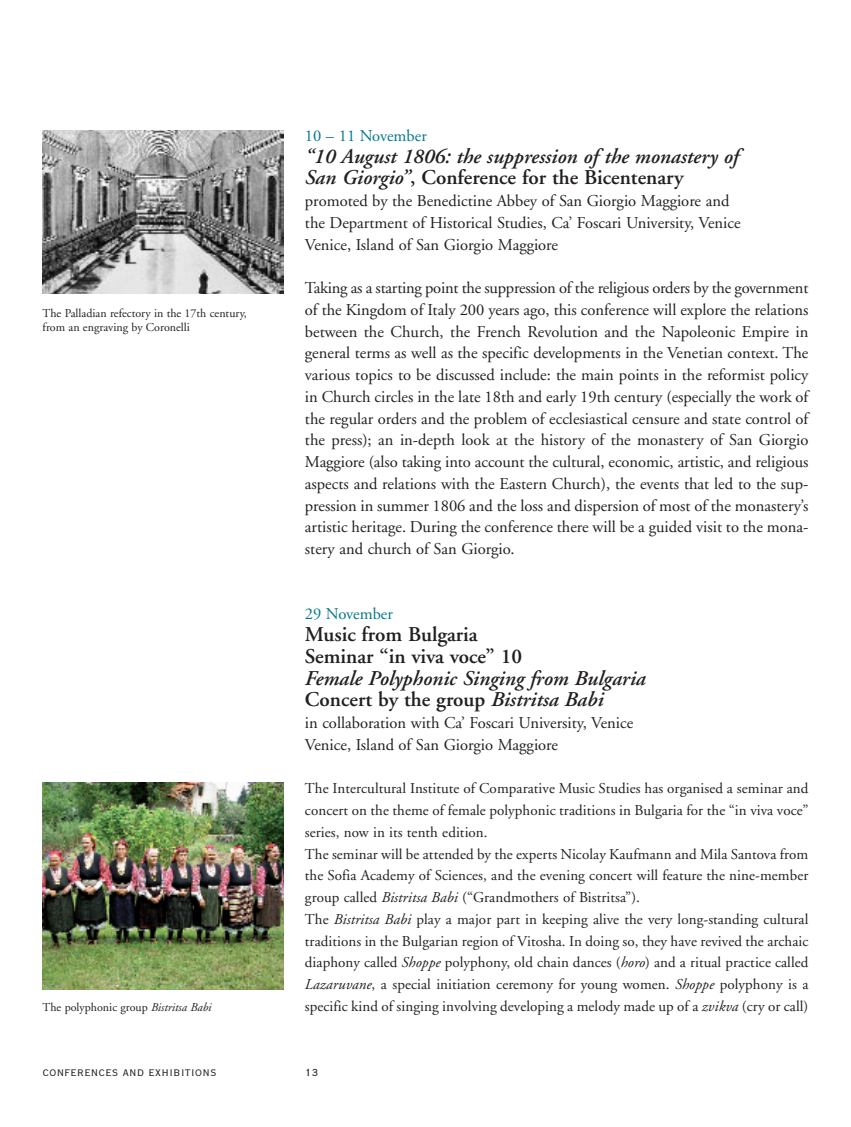
<style>
.page{position:relative;width:851px;height:1127px;background:#fff}
.page>*{position:absolute;margin:0;border:0;box-sizing:border-box;transform-origin:0 0}
.t1{font:italic 600 21px/21.8px "Adobe Garamond";color:#231f20}
.t2{font:600 21px/21.8px "Adobe Garamond";color:#231f20}
.t3{font:16.5px/21.8px "Adobe Garamond";color:#231f20}
.t4{font:16.5px "Adobe Garamond";color:#00788b}
.t5{font:15px/21.8px "Adobe Garamond";letter-spacing:.005em;color:#231f20}
.t6{font:15px "Copperplate Twenty Nine BC";color:#231f20}
.t7{font:13.5px "Copperplate Twenty Nine BC";color:#231f20}
.t8{font:12px/14.2px "Adobe Garamond";color:#231f20}
.s1{font-style:normal}
.s2{font-style:italic}
</style>
<div class="page">
<img style="left:43px;top:130px;width:240px;height:163px">
<img style="left:43px;top:783px;width:240px;height:206px">
<p class="t8" style="left:43px;top:307px;width:206px">The Palladian refectory in the 17th century, from an engraving by Coronelli</p>
<p class="t4" style="left:305px;top:129px;width:123px">10 – 11 November</p>
<p class="t1" style="left:305px;top:147px;width:435px">“10 August 1806: the suppression of the monastery of<br>San Giorgio”<span class="s1">, Conference for the Bicentenary</span></p>
<p class="t3" style="left:305px;top:191px;width:437px">promoted by the Benedictine Abbey of San Giorgio Maggiore and the Department of Historical Studies, Ca’ Foscari University, Venice<br>Venice, Island of San Giorgio Maggiore</p>
<p class="t3" style="left:305px;top:278px;width:505px;text-align:justify">Taking as a starting point the suppression of the religious orders by the government of the Kingdom of Italy 200 years ago, this conference will explore the relations between the Church, the French Revolution and the Napoleonic Empire in general terms as well as the specific developments in the Venetian context. The various topics to be discussed include: the main points in the reformist policy in Church circles in the late 18th and early 19th century (especially the work of the regular orders and the problem of ecclesiastical censure and state control of the press); an in-depth look at the history of the monastery of San Giorgio Maggiore (also taking into account the cultural, economic, artistic, and religious aspects and relations with the Eastern Church), the events that led to the sup&shy;pression in summer 1806 and the loss and dispersion of most of the monastery’s artistic heritage. During the conference there will be a guided visit to the mona&shy;stery and church of San Giorgio.</p>
<p class="t4" style="left:305px;top:607px;width:90px">29 November</p>
<p class="t2" style="left:305px;top:625px;width:219px">Music from Bulgaria<br>Seminar “in viva voce” 10</p>
<p class="t1" style="left:305px;top:669px;width:342px">Female Polyphonic Singing from Bulgaria<br><span class="s1">Concert by the group</span> Bistritsa Babi</p>
<p class="t3" style="left:305px;top:713px;width:330px">in collaboration with Ca’ Foscari University, Venice<br>Venice, Island of San Giorgio Maggiore</p>
<p class="t5" style="left:305px;top:779px;width:505px">The Intercultural Institute of Comparative Music Studies has organised a seminar and concert on the theme of female polyphonic traditions in Bulgaria for the “in viva voce” series, now in its tenth edition.<br>The seminar will be attended by the experts Nicolay Kaufmann and Mila Santova from the Sofia Academy of Sciences, and the evening concert will feature the nine-member group called <span class="s2">Bistritsa Babi</span> (“Grandmothers of Bistritsa”).<br>The <span class="s2">Bistritsa Babi</span> play a major part in keeping alive the very long-standing cultural traditions in the Bulgarian region of Vitosha. In doing so, they have revived the archaic diaphony called <span class="s2">Shoppe</span> polyphony, old chain dances (<span class="s2">horo</span>) and a ritual practice called <span class="s2">Lazaruvane</span>, a special initiation ceremony for young women. <span class="s2">Shoppe</span> polyphony is a</p>
<p class="t8" style="left:43px;top:1001px;width:170px">The polyphonic group <span class="s2">Bistritsa Babi</span></p>
<p class="t5" style="left:305px;top:997px;width:505px">specific kind of singing involving developing a melody made up of a <span class="s2">zvikva</span> (cry or call)</p>
<p class="t6" style="left:43px;top:1062px;width:175px">conferences and exhibitions</p>
<p class="t7" style="left:305px;top:1063px;width:15px">13</p>
</div>
